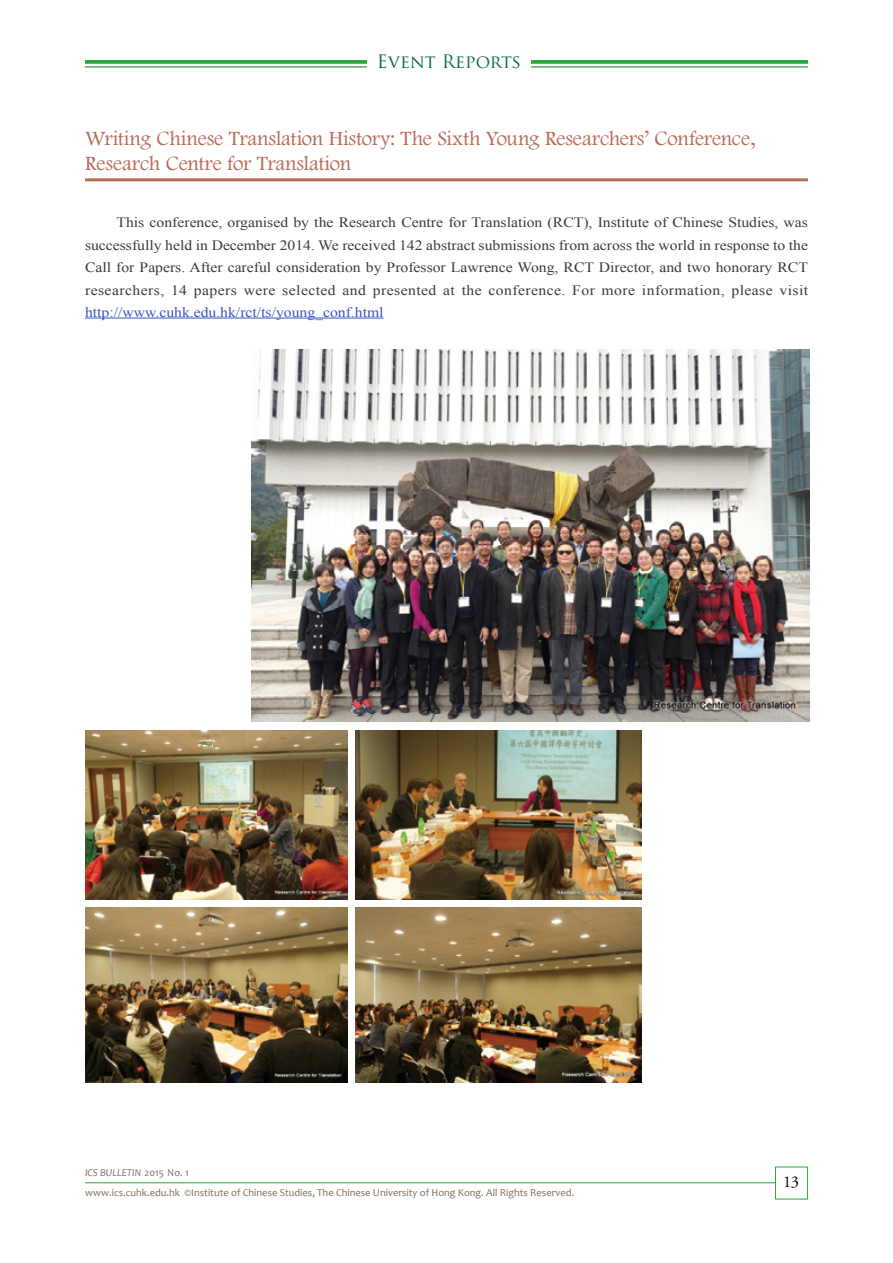
<style>
.page{position:relative;width:893px;height:1263px;background:#fff}
.page>*{position:absolute;margin:0;border:0;box-sizing:border-box;transform-origin:0 0}
.t1{font:21px/25.5px "Footlight MT Light";letter-spacing:-.01em;color:#b86d5a}
.t2{font:18px "Trajan Pro";color:#046c38}
.t3{font:16.5px "Adobe Garamond Pro";color:#000}
.t4{font:14.25px/22.5px "Times New Roman";letter-spacing:.03em;color:#3e3a39;text-align:justify;scale:1.1 1}
.t5{font:14.25px "Times New Roman";color:#3956c1;scale:1.1 1}
.t6{font:10.5px "Candara";color:#816d5a}
.t7{font:italic 10.5px "Candara";color:#816d5a}
.s1{font-style:normal}
</style>
<div class="page">
<div style="left:775px;top:1166px;width:33px;height:33px;background:#fff;border:1px solid #2aa738"></div>
<hr style="left:85px;top:1182px;width:690px;height:1px;background:#2aa738">
<svg style="left:85px;top:60px;width:723px;height:4px;background:#36ac44"></svg>
<hr style="left:85px;top:66px;width:723px;height:2px;background:#2aa738">
<div style="left:367px;top:53px;width:164px;height:31px;background:#fff"></div>
<hr style="left:85px;top:178px;width:723px;height:3px;background:#b86d5a">
<hr style="left:85px;top:318px;width:299px;height:1px;background:#3956c1">
<img style="left:251px;top:350px;width:558px;height:372px">
<img style="left:356px;top:907px;width:285px;height:175px">
<img style="left:356px;top:730px;width:285px;height:169px">
<img style="left:85px;top:730px;width:263px;height:169px">
<img style="left:85px;top:907px;width:263px;height:175px">
<p class="t2" style="left:377px;top:50px;width:146px">Event Reports</p>
<h1 class="t1" style="left:85px;top:125px;width:672px">Writing Chinese Translation History: The Sixth Young Researchers’ Conference,<br>Research Centre for Translation</h1>
<p class="t4" style="left:85px;top:211px;width:659px;text-indent:32px">This conference, organised by the Research Centre for Translation (RCT), Institute of Chinese Studies, was successfully held in December 2014. We received 142 abstract submissions from across the world in response to the Call for Papers. After careful consideration by Professor Lawrence Wong, RCT Director, and two honorary RCT researchers, 14 papers were selected and presented at the conference. For more information, please visit</p>
<p class="t5" style="left:85px;top:303px;width:273px">http://www.cuhk.edu.hk/rct/ts/young_conf.html</p>
<p class="t7" style="left:85px;top:1166px;width:105px">ICS BULLETIN <span class="s1">2015 No. 1</span></p>
<p class="t6" style="left:85px;top:1186px;width:491px">www.ics.cuhk.edu.hk ©Institute of Chinese Studies, The Chinese University of Hong Kong. All Rights Reserved.</p>
<p class="t3" style="left:783px;top:1172px;width:18px">13</p>
</div>
